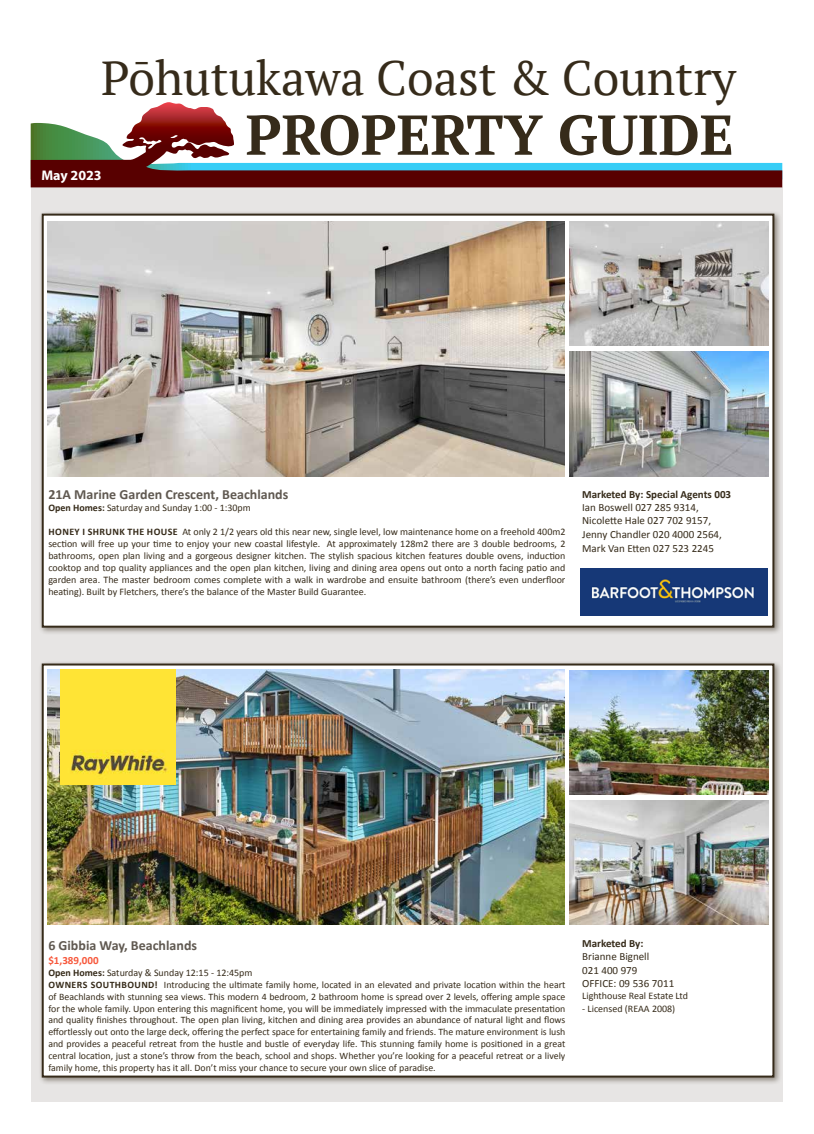
<style>
.page{position:relative;width:814px;height:1134px;background:#fff}
.page>*{position:absolute;margin:0;border:0;box-sizing:border-box;transform-origin:0 0}
.t1{font:700 56px "PT Serif";color:#362b1a}
.t2{font:48px "PT Serif";color:#362b1a}
.t3{font:700 14px "Calibri";color:#605951}
.t4{font:700 14px "Myriad Pro";color:#fff}
.t5{font:11px/13.2px "Calibri";color:#362b1a}
.t6{font:700 11px "Calibri";color:#362b1a}
.t7{font:700 11px "Calibri";color:#f7583c}
.t8{font:10px/12px "Calibri";color:#362b1a;text-align:justify}
.t9{font:9.9px/11.8px "Calibri";color:#362b1a;text-align:justify}
.s1{font-weight:700}
</style>
<div class="page">
<div style="left:31px;top:187px;width:751px;height:915px;background:#e7e5e4"></div>
<svg style="left:31px;top:103px;width:751px;height:84px"></svg>
<div style="left:38px;top:660px;width:743px;height:425px;background:#362b1a;opacity:.5"></div>
<div style="left:43px;top:664px;width:730px;height:412px;background:#fff"></div>
<div style="left:42px;top:663px;width:732px;height:414px;border:2px solid #362b1a"></div>
<img style="left:570px;top:670px;width:198px;height:124px">
<img style="left:570px;top:800px;width:198px;height:125px">
<img style="left:48px;top:670px;width:516px;height:255px">
<img style="left:60px;top:670px;width:115px;height:114px">
<div style="left:38px;top:210px;width:743px;height:425px;background:#362b1a;opacity:.5"></div>
<div style="left:43px;top:215px;width:730px;height:412px;background:#fff"></div>
<div style="left:42px;top:214px;width:732px;height:414px;border:2px solid #362b1a"></div>
<img style="left:570px;top:221px;width:198px;height:124px">
<img style="left:570px;top:352px;width:198px;height:124px">
<img style="left:47px;top:221px;width:517px;height:255px">
<img style="left:580px;top:569px;width:187px;height:46px">
<h2 class="t2" style="left:101px;top:47px;width:636px">Pōhutukawa Coast &amp; Country</h2>
<h1 class="t1" style="left:246px;top:98px;width:489px">PROPERTY GUIDE</h1>
<h3 class="t4" style="left:41px;top:166px;width:62px">May 2023</h3>
<h3 class="t3" style="left:48px;top:485px;width:241px">21A Marine Garden Crescent, Beachlands</h3>
<p class="t8" style="left:48px;top:501px;width:204px"><span class="s1">Open Homes:</span> Saturday and Sunday 1:00 - 1:30pm</p>
<p class="t8" style="left:48px;top:525px;width:518px"><span class="s1">HONEY I SHRUNK THE HOUSE</span> At only 2 1/2 years old this near new, single level, low maintenance home on a freehold 400m2 section will free up your time to enjoy your new coastal lifestyle. At approximately 128m2 there are 3 double bedrooms, 2 bathrooms, open plan living and a gorgeous designer kitchen. The stylish spacious kitchen features double ovens, induction cooktop and top quality appliances and the open plan kitchen, living and dining area opens out onto a north facing patio and garden area. The master bedroom comes complete with a walk in wardrobe and ensuite bathroom (there’s even underfloor heating). Built by Fletchers, there’s the balance of the Master Build Guarantee.</p>
<p class="t6" style="left:582px;top:487px;width:150px">Marketed By: Special Agents 003</p>
<p class="t5" style="left:582px;top:500px;width:141px">Ian Boswell 027 285 9314,<br>Nicolette Hale 027 702 9157,<br>Jenny Chandler 020 4000 2564,</p>
<p class="t5" style="left:582px;top:541px;width:133px">Mark Van Etten 027 523 2245</p>
<h3 class="t3" style="left:48px;top:936px;width:150px">6 Gibbia Way, Beachlands</h3>
<p class="t7" style="left:48px;top:953px;width:52px">$1,389,000</p>
<p class="t8" style="left:48px;top:966px;width:206px"><span class="s1">Open Homes:</span> Saturday &amp; Sunday 12:15 - 12:45pm</p>
<p class="t9" style="left:48px;top:978px;width:518px"><span class="s1">OWNERS SOUTHBOUND!</span> Introducing the ultimate family home, located in an elevated and private location within the heart of Beachlands with stunning sea views. This modern 4 bedroom, 2 bathroom home is spread over 2 levels, offering ample space for the whole family. Upon entering this magnificent home, you will be immediately impressed with the immaculate presentation and quality finishes throughout. The open plan living, kitchen and dining area provides an abundance of natural light and flows effortlessly out onto the large deck, offering the perfect space for entertaining family and friends. The mature environment is lush and provides a peaceful retreat from the hustle and bustle of everyday life. This stunning family home is positioned in a great central location, just a stone’s throw from the beach, school and shops. Whether you’re looking for a peaceful retreat or a lively family home, this property has it all. Don’t miss your chance to secure your own slice of paradise.</p>
<p class="t6" style="left:582px;top:937px;width:63px">Marketed By:</p>
<p class="t5" style="left:582px;top:949px;width:93px">Brianne Bignell<br>021 400 979<br>OFFICE: 09 536 7011</p>
<p class="t8" style="left:582px;top:989px;width:107px">Lighthouse Real Estate Ltd</p>
<p class="t8" style="left:582px;top:1002px;width:95px">- Licensed (REAA 2008)</p>
</div>
